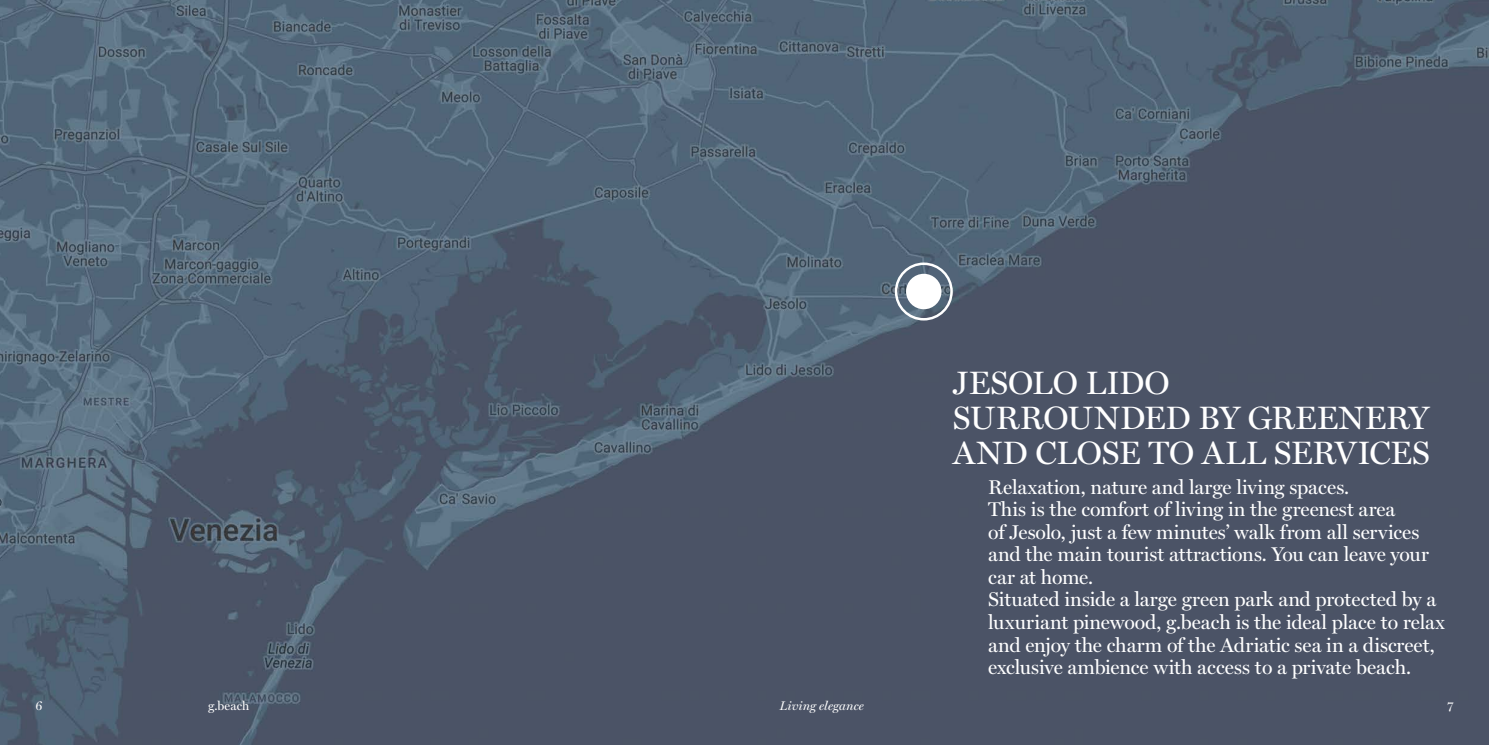
<style>
.page{position:relative;width:1489px;height:745px;background:#fff}
.page>*{position:absolute;margin:0;border:0;box-sizing:border-box;transform-origin:0 0}
.t1{font:32.5px/35px "Miller Display";letter-spacing:-.005em;color:#fff}
.t2{font:20px/22.5px "Miller Display";color:#fff}
.t3{font:italic 12.5px "Miller Display";letter-spacing:.005em;color:#fff}
.t4{font:12.5px "Miller Display";letter-spacing:.01em;color:#fff}
</style>
<div class="page">
<img style="left:0;top:0;width:1488px;height:744px">
<div style="left:906px;top:273px;width:35px;height:36px;background:#fff;border-radius:50%"></div>
<div style="left:894px;top:262px;width:58px;height:58px;border:2px solid #fff;border-radius:50%"></div>
<p class="t1" style="left:952px;top:364px;width:218px">JESOLO LIDO</p>
<p class="t1" style="left:952px;top:399px;width:478px">SURROUNDED BY GREENERY<br>AND CLOSE TO ALL SERVICES</p>
<p class="t2" style="left:988px;top:475px;width:362px">Relaxation, nature and large living spaces.</p>
<p class="t2" style="left:988px;top:497px;width:409px">This is the comfort of living in the greenest area</p>
<p class="t2" style="left:988px;top:520px;width:442px">of Jesolo, just a few minutes’ walk from all services and the main tourist attractions. You can leave your car at home.</p>
<p class="t2" style="left:988px;top:587px;width:458px">Situated inside a large green park and protected by a luxuriant pinewood, g.beach is the ideal place to relax and enjoy the charm of the Adriatic sea in a discreet, exclusive ambience with access to a private beach.</p>
<p class="t4" style="left:35px;top:697px;width:9px">6</p>
<p class="t4" style="left:208px;top:697px;width:43px">g.beach</p>
<p class="t3" style="left:780px;top:697px;width:85px">Living elegance</p>
<p class="t4" style="left:1446px;top:697px;width:8px">7</p>
</div>
